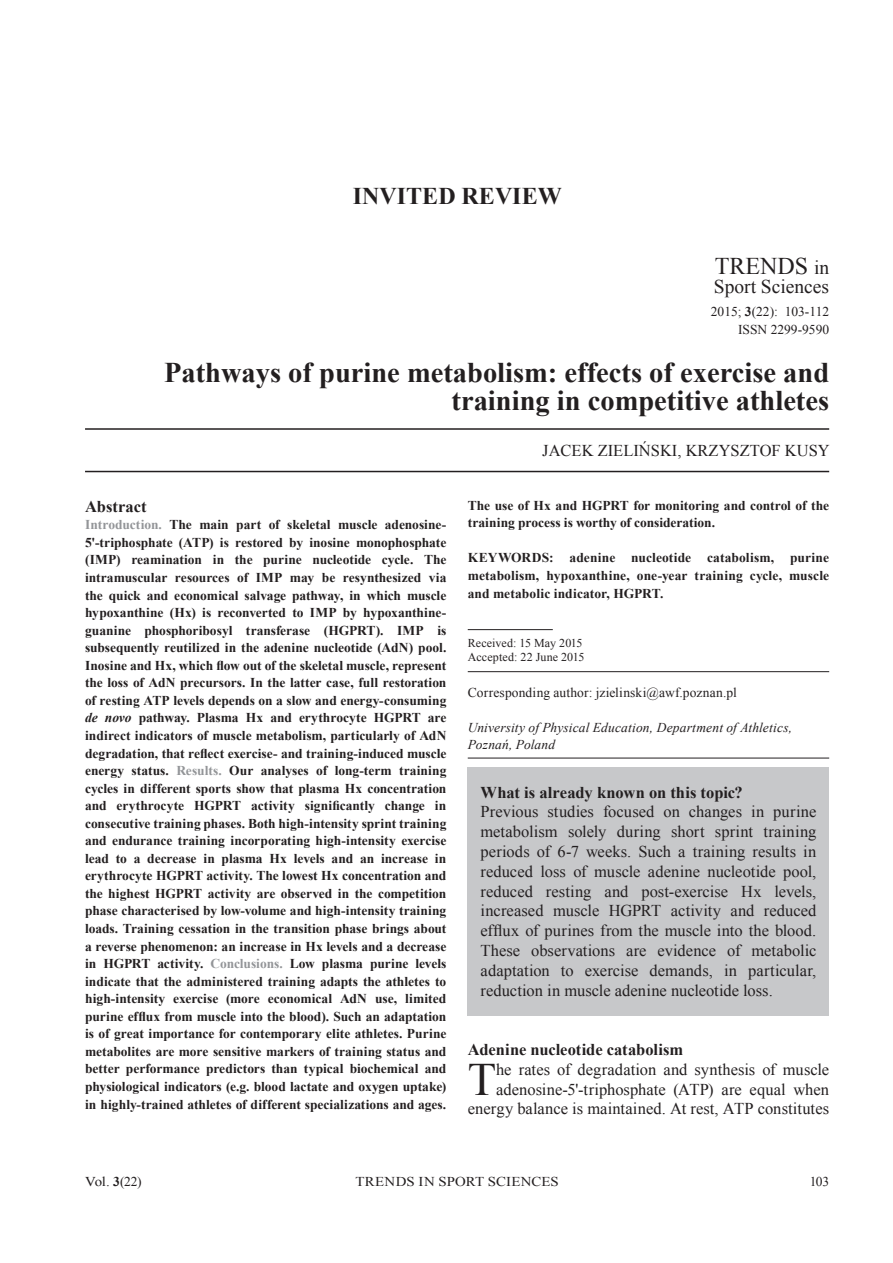
<style>
.page{position:relative;width:893px;height:1263px;background:#fff}
.page>*{position:absolute;margin:0;border:0;box-sizing:border-box;transform-origin:0 0}
.t1{font:46.35px "Times New Roman";color:#231f20}
.t2{font:700 28.5px/28.5px "Times New Roman";color:#231f20;text-align:right}
.t3{font:700 24px "Times New Roman";color:#231f20}
.t4{font:24px "Times New Roman";color:#231f20}
.t5{font:19.5px/19.5px "Times New Roman";color:#231f20;text-align:right}
.t6{font:16.5px/19.8px "Times New Roman";color:#231f20;text-align:justify}
.t7{font:700 16.5px "Times New Roman";color:#231f20}
.t8{font:700 13.5px/17.5px "Times New Roman";color:#231f20;text-align:justify}
.t9{font:13.5px/18px "Times New Roman";letter-spacing:.005em;color:#231f20;text-align:right}
.t10{font:italic 13.5px/17.5px "Times New Roman";letter-spacing:.01em;color:#231f20}
.t11{font:13.5px "Times New Roman";letter-spacing:.005em;color:#231f20;scale:1.1 1}
.t12{font:12px/14.4px "Times New Roman";letter-spacing:.005em;color:#231f20}
.s1{font-weight:700}
.s2{color:#939598}
.s3{font-style:italic}
</style>
<div class="page">
<div style="left:468px;top:768px;width:361px;height:248px;background:#c7c8ca"></div>
<hr style="left:85px;top:428px;width:744px;height:2px;background:#231f20">
<hr style="left:85px;top:471px;width:744px;height:1px;background:#231f20">
<hr style="left:468px;top:629px;width:85px;height:1px;background:#231f20">
<hr style="left:468px;top:671px;width:361px;height:1px;background:#231f20">
<hr style="left:468px;top:758px;width:361px;height:1px;background:#231f20">
<h3 class="t3" style="left:353px;top:179px;width:210px">INVITED REVIEW</h3>
<h3 class="t4" style="left:715px;top:250px;width:32px">Trends</h3>
<h3 class="t5" style="left:714px;top:257px;width:117px">in<br>Sport Sciences</h3>
<p class="t9" style="left:711px;top:302px;width:120px">2015; <span class="s1">3</span>(22): 103-112<br>ISSN 2299-9590</p>
<h2 class="t2" style="left:164px;top:357px;width:667px">Pathways of purine metabolism: effects of exercise and training in competitive athletes</h2>
<p class="t6" style="left:542px;top:440px;width:289px">JACEK ZIELIŃSKI, KRZYSZTOF KUSY</p>
<p class="t7" style="left:85px;top:495px;width:63px">Abstract</p>
<p class="t8" style="left:85px;top:516px;width:363px"><span class="s2">Introduction.</span> The main part of skeletal muscle adenosine-5'-triphosphate (ATP) is restored by inosine monophosphate (IMP) reamination in the purine nucleotide cycle. The intramuscular resources of IMP may be resynthesized via the quick and economical salvage pathway, in which muscle hypoxanthine (Hx) is reconverted to IMP by hypoxanthine&shy;guanine phosphoribosyl transferase (HGPRT). IMP is subsequently reutilized in the adenine nucleotide (AdN) pool.<br>Inosine and Hx, which flow out of the skeletal muscle, represent the loss of AdN precursors. In the latter case, full restoration of resting ATP levels depends on a slow and energy-consuming <span class="s3">de novo</span> pathway. Plasma Hx and erythrocyte HGPRT are indirect indicators of muscle metabolism, particularly of AdN degradation, that reflect exercise- and training-induced muscle energy status. <span class="s2">Results.</span> Our analyses of long-term training cycles in different sports show that plasma Hx concentration and erythrocyte HGPRT activity significantly change in consecutive training phases. Both high-intensity sprint training and endurance training incorporating high-intensity exercise lead to a decrease in plasma Hx levels and an increase in erythrocyte HGPRT activity. The lowest Hx concentration and the highest HGPRT activity are observed in the competition phase characterised by low-volume and high-intensity training loads. Training cessation in the transition phase brings about a reverse phenomenon: an increase in Hx levels and a decrease in HGPRT activity. <span class="s2">Conclusions.</span> Low plasma purine levels indicate that the administered training adapts the athletes to high-intensity exercise (more economical AdN use, limited purine efflux from muscle into the blood). Such an adaptation is of great importance for contemporary elite athletes. Purine metabolites are more sensitive markers of training status and better performance predictors than typical biochemical and physiological indicators (e.g. blood lactate and oxygen uptake) in highly-trained athletes of different specializations and ages.</p>
<p class="t8" style="left:468px;top:496px;width:363px">The use of Hx and HGPRT for monitoring and control of the training process is worthy of consideration.</p>
<p class="t8" style="left:468px;top:549px;width:363px">KEYWORDS: adenine nucleotide catabolism, purine metabolism, hypoxanthine, one-year training cycle, muscle and metabolic indicator, HGPRT.</p>
<p class="t12" style="left:468px;top:636px;width:118px">Received: 15 May 2015<br>Accepted: 22 June 2015</p>
<p class="t9" style="left:468px;top:683px;width:270px">Corresponding author: jzielinski@awf.poznan.pl</p>
<p class="t10" style="left:468px;top:718px;width:326px">University of Physical Education, Department of Athletics,<br>Poznań, Poland</p>
<p class="t7" style="left:480px;top:781px;width:264px">What is already known on this topic?</p>
<p class="t6" style="left:480px;top:802px;width:337px">Previous studies focused on changes in purine metabolism solely during short sprint training periods of 6-7 weeks. Such a training results in reduced loss of muscle adenine nucleotide pool, reduced resting and post-exercise Hx levels, increased muscle HGPRT activity and reduced efflux of purines from the muscle into the blood.<br>These observations are evidence of metabolic adaptation to exercise demands, in particular, reduction in muscle adenine nucleotide loss.</p>
<p class="t7" style="left:468px;top:1038px;width:217px">Adenine nucleotide catabolism</p>
<h1 class="t1" style="left:468px;top:1048px;width:30px">T</h1>
<p class="t6" style="left:468px;top:1059px;width:363px;text-align:right">he rates of degradation and synthesis of muscle adenosine-5'-triphosphate (ATP) are equal when energy balance is maintained. At rest, ATP constitutes</p>
<p class="t11" style="left:85px;top:1173px;width:53px">Vol. <span class="s1">3</span>(22)</p>
<p class="t11" style="left:355px;top:1173px;width:186px">TRENDS IN SPORT SCIENCES</p>
<p class="t9" style="left:810px;top:1173px;width:21px">103</p>
</div>
